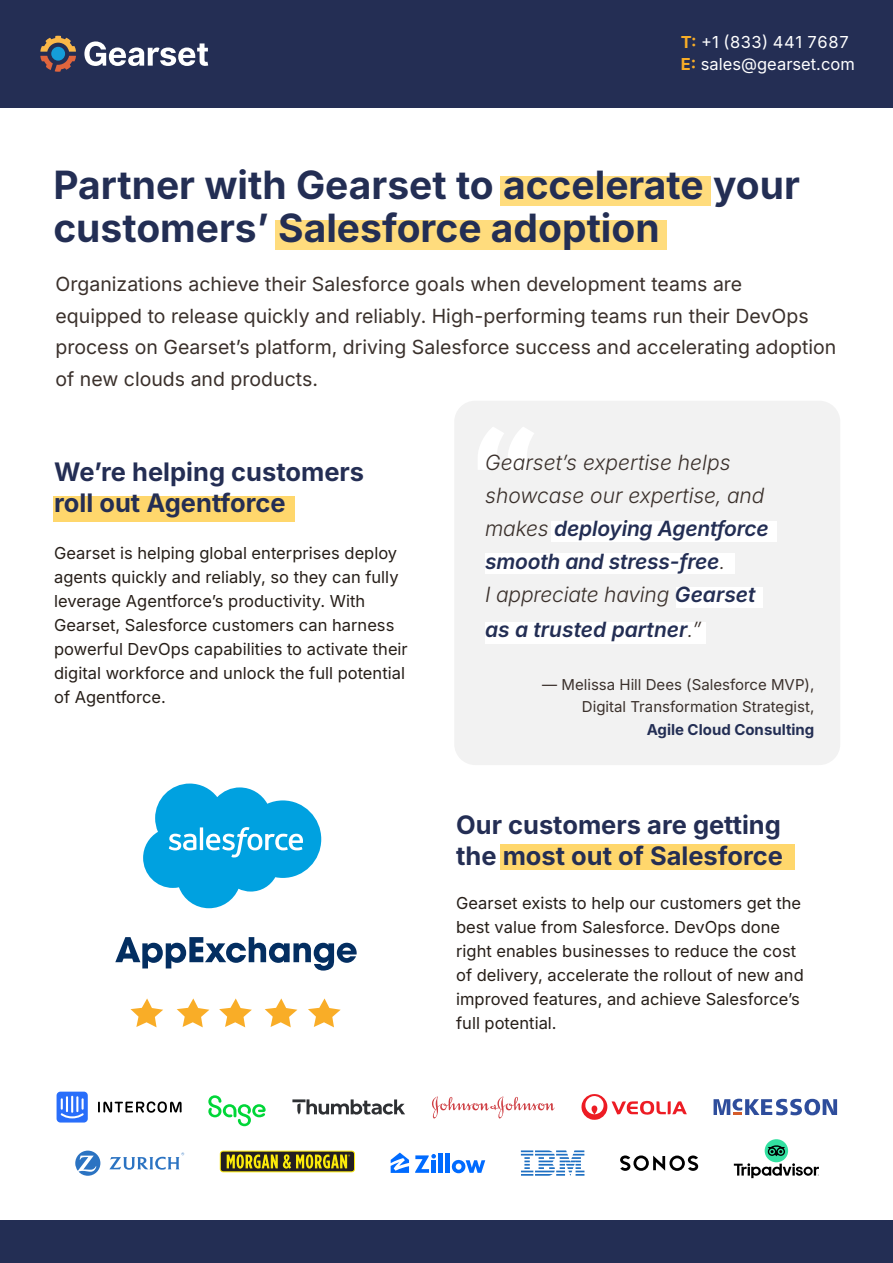
<style>
.page{position:relative;width:893px;height:1263px;background:#fff}
.page>*{position:absolute;margin:0;border:0;box-sizing:border-box;transform-origin:0 0}
.t1{font:700 39px/43.5px "Inter";color:#232e54}
.t2{font:700 25.5px/31.5px "Inter";color:#242e54}
.t3{font:italic 300 21px/33.3px "Inter";letter-spacing:-.01em;color:#3a302b}
.t4{font:19.5px/31.5px "Inter";color:#3a302b}
.t5{font:16.5px/24px "Inter";color:#261e18}
.t6{font:16.5px/22.5px "Inter";color:#fff}
.t7{font:15px/22.5px "Inter";color:#3a302b;text-align:right}
.t8{font:700 15px "Inter";color:#232e54}
.s1{font-weight:700;color:#f8ad27}
.s2{font-weight:600;color:#232e54}
</style>
<div class="page">
<div style="left:500px;top:176px;width:210px;height:29px;background:#ffdc7d"></div>
<div style="left:275px;top:220px;width:392px;height:30px;background:#ffdc7d"></div>
<div style="left:454px;top:401px;width:386px;height:364px;background:#f2f2f2;border-radius:21px"></div>
<div style="left:676px;top:588px;width:87px;height:20px;background:#fff"></div>
<div style="left:485px;top:622px;width:221px;height:21px;background:#fff"></div>
<svg style="left:478px;top:427px;width:56px;height:43px"></svg>
<div style="left:551px;top:522px;width:225px;height:20px;background:#fff"></div>
<div style="left:485px;top:554px;width:250px;height:20px;background:#fff"></div>
<div style="left:53px;top:496px;width:242px;height:25px;background:#ffd76c"></div>
<div style="left:500px;top:845px;width:295px;height:25px;background:#ffd76c"></div>
<div style="left:0;top:0;width:893px;height:107px;background:#242e54"></div>
<svg style="left:84px;top:41px;width:124px;height:25px"></svg>
<svg style="left:40px;top:36px;width:36px;height:36px"></svg>
<div style="left:51px;top:47px;width:14px;height:14px;background:#159dd9;border-radius:50%"></div>
<svg style="left:432px;top:1096px;width:123px;height:22px"></svg>
<svg style="left:57px;top:1092px;width:31px;height:30px"></svg>
<svg style="left:98px;top:1101px;width:84px;height:12px"></svg>
<svg style="left:620px;top:1155px;width:78px;height:16px"></svg>
<svg style="left:713px;top:1099px;width:124px;height:16px"></svg>
<svg style="left:391px;top:1152px;width:18px;height:21px"></svg>
<svg style="left:451px;top:1160px;width:34px;height:13px"></svg>
<hr style="left:439px;top:1153px;width:4px;height:20px;background:#006bff">
<hr style="left:446px;top:1153px;width:4px;height:20px;background:#006bff">
<svg style="left:415px;top:1154px;width:21px;height:19px"></svg>
<svg style="left:521px;top:1150px;width:63px;height:26px"></svg>
<svg style="left:734px;top:1163px;width:85px;height:15px"></svg>
<div style="left:765px;top:1139px;width:23px;height:23px;background:#33e0a1;border-radius:50%"></div>
<svg style="left:767px;top:1145px;width:18px;height:11px"></svg>
<svg style="left:208px;top:1095px;width:58px;height:31px"></svg>
<svg style="left:581px;top:1094px;width:106px;height:26px"></svg>
<svg style="left:75px;top:1150px;width:25px;height:26px"></svg>
<svg style="left:109px;top:1152px;width:75px;height:18px"></svg>
<svg style="left:131px;top:998px;width:32px;height:29px"></svg>
<svg style="left:177px;top:998px;width:32px;height:29px"></svg>
<svg style="left:219px;top:998px;width:33px;height:29px"></svg>
<svg style="left:265px;top:998px;width:32px;height:29px"></svg>
<svg style="left:308px;top:998px;width:33px;height:29px"></svg>
<svg style="left:143px;top:783px;width:178px;height:125px"></svg>
<hr style="left:200px;top:827px;width:3px;height:23px;background:#fff">
<svg style="left:115px;top:937px;width:242px;height:33px"></svg>
<div style="left:0;top:1220px;width:893px;height:43px;background:#232e54"></div>
<svg style="left:292px;top:1099px;width:113px;height:15px"></svg>
<div style="left:220px;top:1151px;width:135px;height:21px;background:#241f21;border-radius:3px"></div>
<div style="left:220px;top:1150px;width:135px;height:22px;border:1px solid #fceb0a;border-radius:3px"></div>
<svg style="left:227px;top:1154px;width:123px;height:15px"></svg>
<p class="t6" style="left:681px;top:30px;width:176px"><span class="s1">T:</span> +1 (833) 441 7687<br><span class="s1">E:</span> sales@gearset.com</p>
<h1 class="t1" style="left:53px;top:162px;width:748px">Partner with Gearset to accelerate your customers’ Salesforce adoption</h1>
<p class="t4" style="left:56px;top:268px;width:782px">Organizations achieve their Salesforce goals when development teams are<br>equipped to release quickly and reliably. High-performing teams run their DevOps process on Gearset’s platform, driving Salesforce success and accelerating adoption of new clouds and products.</p>
<h2 class="t2" style="left:54px;top:455px;width:312px">We’re helping customers roll out Agentforce</h2>
<p class="t5" style="left:54px;top:540px;width:355px">Gearset is helping global enterprises deploy agents quickly and reliably, so they can fully leverage Agentforce’s productivity. With Gearset, Salesforce customers can harness powerful DevOps capabilities to activate their digital workforce and unlock the full potential of Agentforce.</p>
<p class="t3" style="left:485px;top:445px;width:285px">Gearset’s expertise helps showcase our expertise, and makes <span class="s2">deploying Agentforce smooth and stress-free</span>.<br>I appreciate having <span class="s2">Gearset as a trusted partner</span>.”</p>
<p class="t7" style="left:542px;top:672px;width:274px">— Melissa Hill Dees (Salesforce MVP),<br>Digital Transformation Strategist,</p>
<p class="t8" style="left:647px;top:718px;width:169px">Agile Cloud Consulting</p>
<h2 class="t2" style="left:456px;top:808px;width:328px">Our customers are getting the most out of Salesforce</h2>
<p class="t5" style="left:456px;top:890px;width:349px">Gearset exists to help our customers get the best value from Salesforce. DevOps done right enables businesses to reduce the cost of delivery, accelerate the rollout of new and improved features, and achieve Salesforce’s full potential.</p>
</div>
